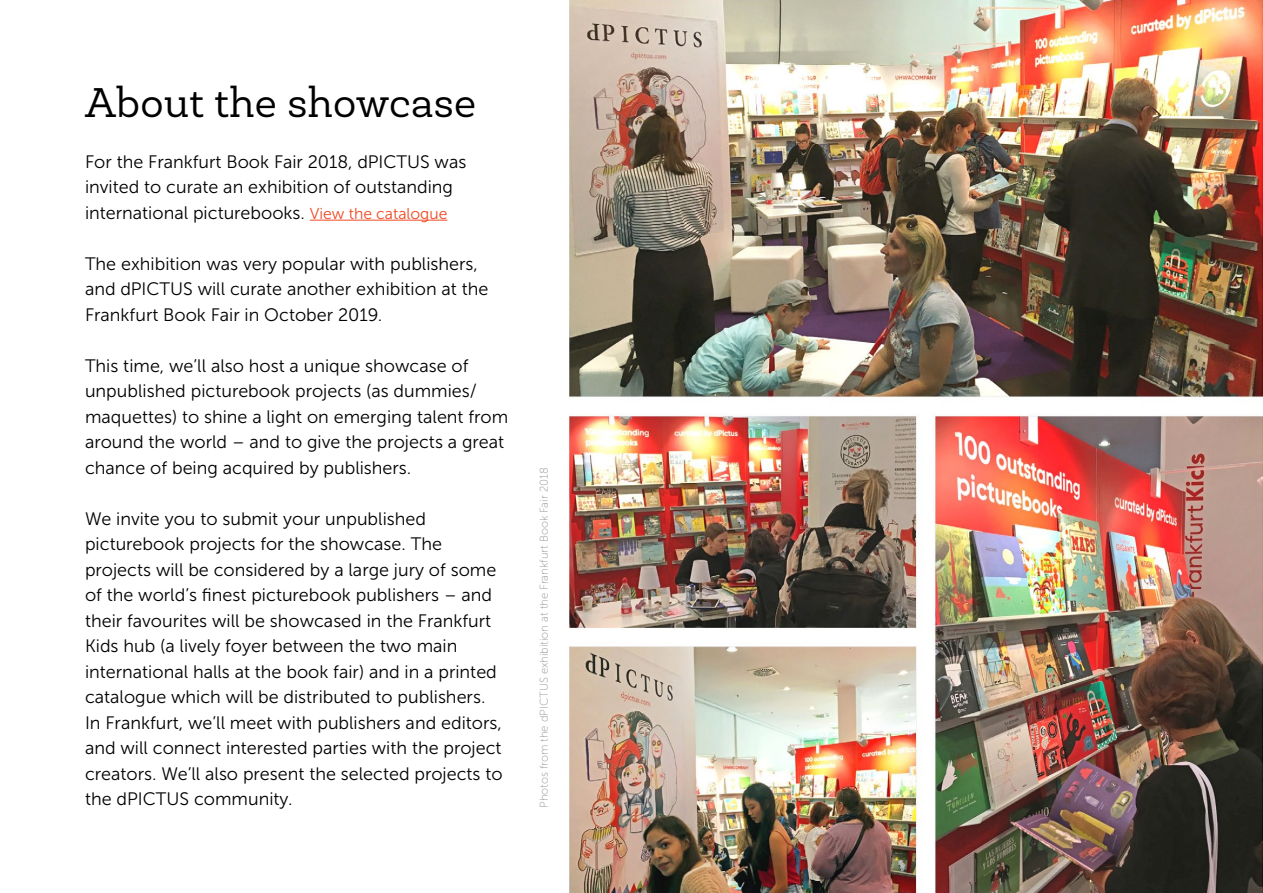
<style>
.page{position:relative;width:1263px;height:893px;background:#fff}
.page>*{position:absolute;margin:0;border:0;box-sizing:border-box;transform-origin:0 0}
.t1{font:42px "Newslab";letter-spacing:.01em;color:#000}
.t2{font:18px/25.5px "Museo Sans 300";color:#000}
.t3{font:11.25px "Museo Sans 100";color:#939598}
.s1{font-size:15.75px;color:#ef4923}
</style>
<div class="page">
<img style="left:569px;top:0;width:694px;height:893px">
<hr style="left:310px;top:220px;width:137px;height:1px;background:#ef4923">
<h1 class="t1" style="left:85px;top:76px;width:393px">About the showcase</h1>
<p class="t2" style="left:85px;top:149px;width:383px">For the Frankfurt Book Fair 2018, dPICTUS was invited to curate an exhibition of outstanding international picturebooks. <span class="s1">View the catalogue</span></p>
<p class="t2" style="left:85px;top:251px;width:405px">The exhibition was very popular with publishers, and dPICTUS will curate another exhibition at the<br>Frankfurt Book Fair in October 2019.</p>
<p class="t2" style="left:85px;top:353px;width:425px">This time, we’ll also host a unique showcase of unpublished picturebook projects (as dummies/ maquettes) to shine a light on emerging talent from around the world – and to give the projects a great chance of being acquired by publishers.</p>
<p class="t2" style="left:85px;top:506px;width:419px">We invite you to submit your unpublished picturebook projects for the showcase. The projects will be considered by a large jury of some of the world’s finest picturebook publishers – and their favourites will be showcased in the Frankfurt Kids hub (a lively foyer between the two main international halls at the book fair) and in a printed catalogue which will be distributed to publishers.<br>In Frankfurt, we’ll meet with publishers and editors, and will connect interested parties with the project creators. We’ll also present the selected projects to the dPICTUS community.</p>
<p class="t3" style="left:538px;top:808px;width:342px;rotate:-90deg">Photos from the dPICTUS exhibition at the Frankfurt Book Fair 2018</p>
</div>
